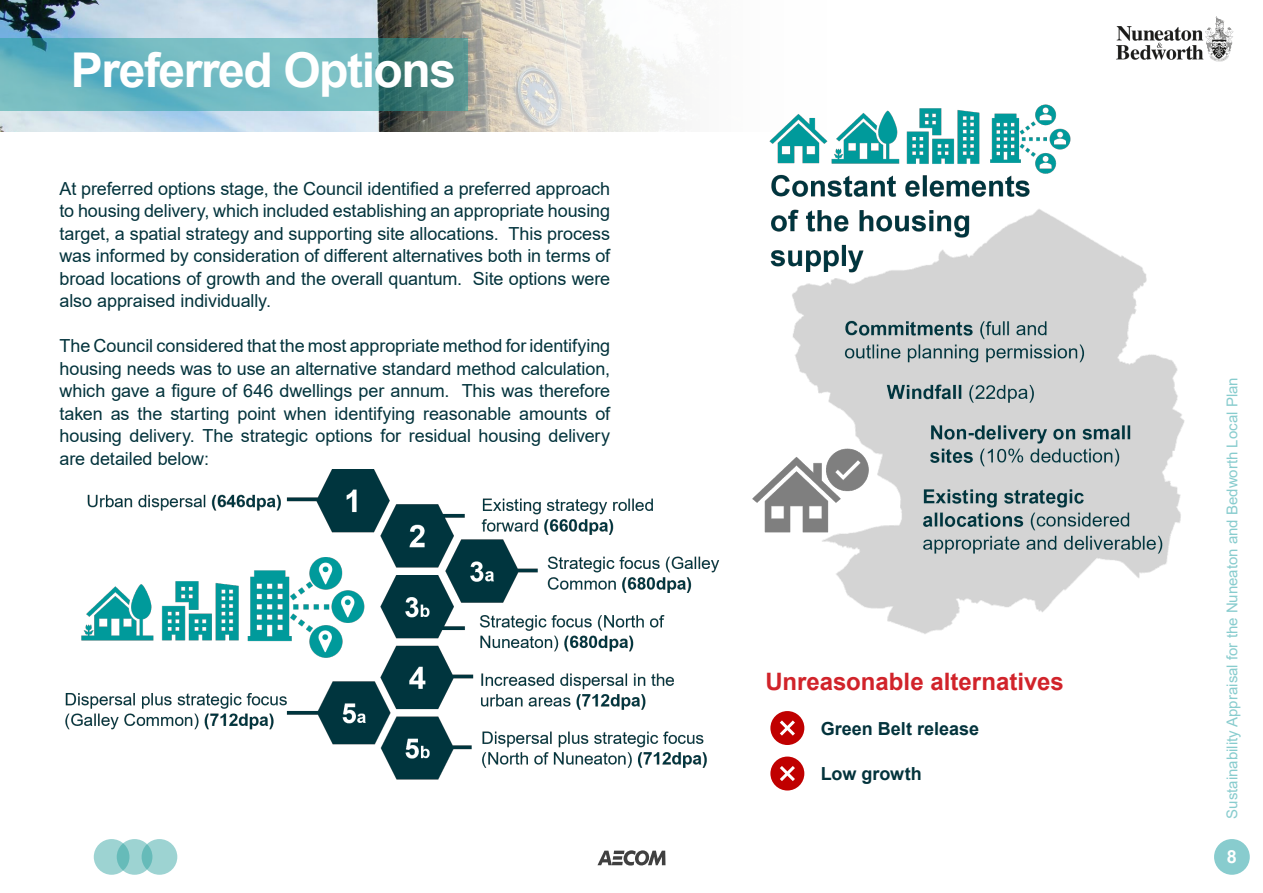
<style>
.page{position:relative;width:1263px;height:893px;background:#fff}
.page>*{position:absolute;margin:0;border:0;box-sizing:border-box;transform-origin:0 0}
.Sub_header{font:700 48px "Arial";letter-spacing:-.03em;color:#fff}
.In_text_header_large{font:700 24px "Arial";color:#d1232a}
.Intro_text{font:18px/22.5px "Arial";letter-spacing:-.005em;color:#03333c;text-align:justify}
.Intro_text-2{font:700 18px "Arial";color:#03333c}
.t1{font:700 18px "Arial";color:#fff}
.t2{font:15px "Arial";color:#88ccce}
</style>
<div class="page">
<div style="left:1214px;top:839px;width:36px;height:36px;background:#88ccce;border-radius:50%"></div>
<svg style="left:597px;top:850px;width:68px;height:16px"></svg>
<div style="left:94px;top:839px;width:35px;height:36px;background:#9dd3d2;border-radius:50%"></div>
<svg style="left:117px;top:839px;width:35px;height:36px"></svg>
<svg style="left:142px;top:839px;width:35px;height:36px"></svg>
<img style="left:1116px;top:16px;width:118px;height:46px">
<img style="left:0;top:0;width:392px;height:132px">
<svg style="left:392px;top:0;width:288px;height:132px"></svg>
<svg style="left:0;top:38px;width:468px;height:73px;background:#66aeb5"></svg>
<img style="left:762px;top:104px;width:423px;height:530px">
<img style="left:65px;top:470px;width:697px;height:310px">
<svg style="left:770px;top:711px;width:34px;height:34px"></svg>
<svg style="left:770px;top:757px;width:34px;height:33px"></svg>
<p class="Sub_header" style="left:71px;top:36px;width:387px">Preferred Options</p>
<p class="Intro_text" style="left:60px;top:177px;width:552px">At preferred options stage, the Council identified a preferred approach to housing delivery, which included establishing an appropriate housing target, a spatial strategy and supporting site allocations. This process was informed by consideration of different alternatives both in terms of broad locations of growth and the overall quantum. Site options were also appraised individually.</p>
<p class="Intro_text" style="left:60px;top:334px;width:552px">The Council considered that the most appropriate method for identifying housing needs was to use an alternative standard method calculation, which gave a figure of 646 dwellings per annum. This was therefore taken as the starting point when identifying reasonable amounts of housing delivery. The strategic options for residual housing delivery are detailed below:</p>
<p class="In_text_header_large" style="left:765px;top:664px;width:300px">Unreasonable alternatives</p>
<p class="Intro_text-2" style="left:821px;top:716px;width:160px">Green Belt release</p>
<p class="Intro_text-2" style="left:821px;top:761px;width:103px">Low growth</p>
<p class="t2" style="left:1222px;top:819px;width:443px;rotate:-90deg">Sustainability Appraisal for the Nuneaton and Bedworth Local Plan</p>
<p class="t1" style="left:1227px;top:844px;width:12px">8</p>
</div>
